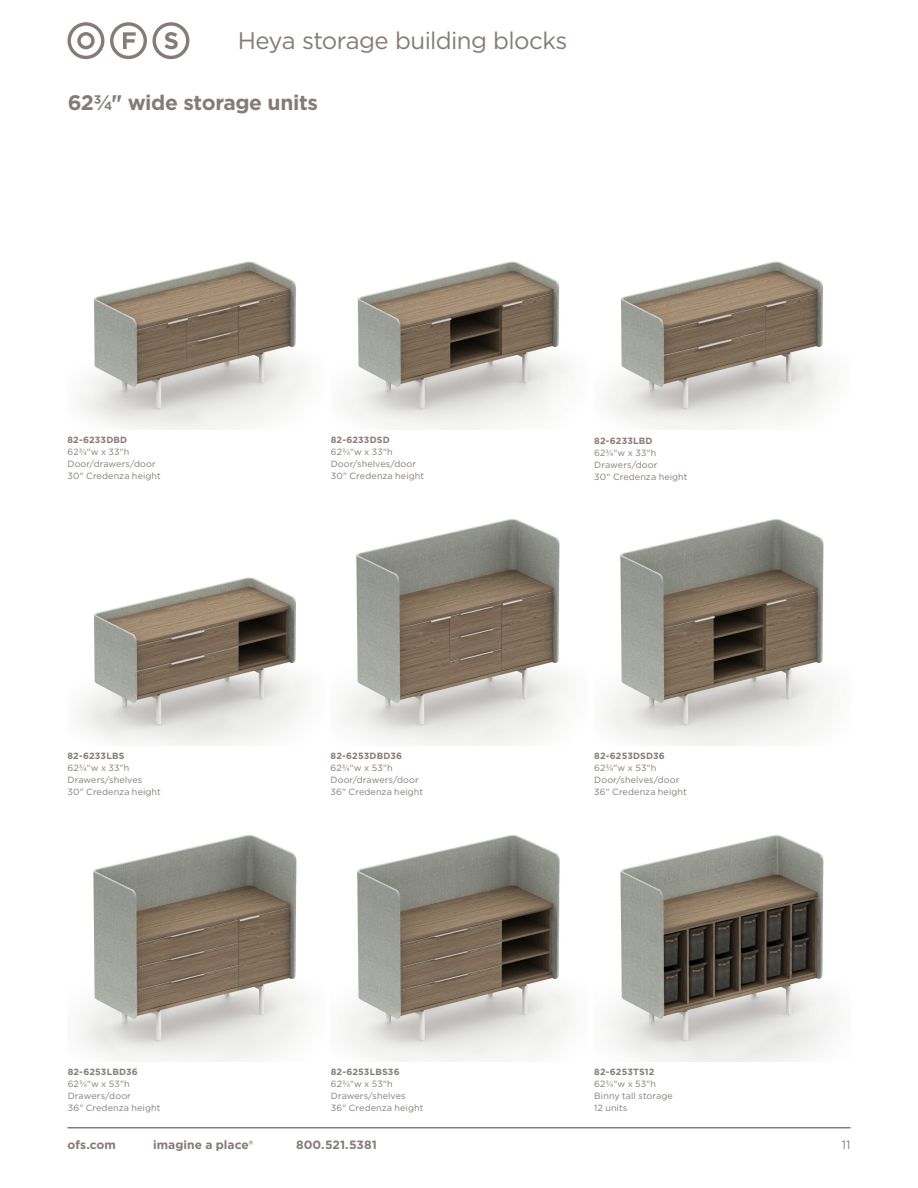
<style>
.page{position:relative;width:918px;height:1188px;background:#fff}
.page>*{position:absolute;margin:0;border:0;box-sizing:border-box;transform-origin:0 0}
.t1{font:24px "Gotham";letter-spacing:-.025em;color:#847c78}
.Heading_16pt_Bold{font:700 21px "Gotham";letter-spacing:-.02em;color:#847c78}
.t2{font:700 12px "Gotham";letter-spacing:.005em;color:#847c78}
.t3{font:12px "Gotham";color:#847c78}
.carolina_ofs_com_8pt_Bold{font:9px "Gotham";letter-spacing:.01em;color:#847c78}
.carolina_ofs_com_8pt_Bold-2{font:700 9px "Gotham";letter-spacing:.015em;color:#847c78}
</style>
<div class="page">
<hr style="left:68px;top:1127px;width:782px;height:1px;background:#847c78">
<svg style="left:67px;top:22px;width:37px;height:37px"></svg>
<svg style="left:110px;top:22px;width:79px;height:37px"></svg>
<img style="left:79px;top:261px;width:227px;height:168px">
<img style="left:346px;top:261px;width:222px;height:168px">
<img style="left:607px;top:261px;width:221px;height:168px">
<img style="left:82px;top:577px;width:224px;height:168px">
<img style="left:343px;top:519px;width:227px;height:226px">
<img style="left:607px;top:519px;width:226px;height:226px">
<img style="left:80px;top:835px;width:227px;height:226px">
<img style="left:345px;top:835px;width:226px;height:226px">
<img style="left:611px;top:835px;width:225px;height:226px">
<h1 class="t1" style="left:238px;top:25px;width:331px">Heya storage building blocks</h1>
<p class="Heading_16pt_Bold" style="left:68px;top:88px;width:252px">623/4" wide storage units</p>
<p class="carolina_ofs_com_8pt_Bold-2" style="left:68px;top:434px;width:61px">82-6233DBD</p>
<p class="carolina_ofs_com_8pt_Bold" style="left:68px;top:446px;width:63px">623/4"w x 33"h</p>
<p class="carolina_ofs_com_8pt_Bold" style="left:68px;top:458px;width:90px">Door/drawers/door</p>
<p class="carolina_ofs_com_8pt_Bold" style="left:68px;top:470px;width:95px">30" Credenza height</p>
<p class="carolina_ofs_com_8pt_Bold-2" style="left:68px;top:750px;width:58px">82-6233LBS</p>
<p class="carolina_ofs_com_8pt_Bold" style="left:68px;top:762px;width:63px">623/4"w x 33"h</p>
<p class="carolina_ofs_com_8pt_Bold" style="left:68px;top:774px;width:76px">Drawers/shelves</p>
<p class="carolina_ofs_com_8pt_Bold" style="left:68px;top:786px;width:95px">30" Credenza height</p>
<p class="carolina_ofs_com_8pt_Bold-2" style="left:68px;top:1066px;width:71px">82-6253LBD36</p>
<p class="carolina_ofs_com_8pt_Bold" style="left:68px;top:1079px;width:63px">623/4"w x 53"h</p>
<p class="carolina_ofs_com_8pt_Bold" style="left:68px;top:1091px;width:65px">Drawers/door</p>
<p class="carolina_ofs_com_8pt_Bold" style="left:68px;top:1103px;width:94px">36" Credenza height</p>
<p class="carolina_ofs_com_8pt_Bold-2" style="left:331px;top:434px;width:60px">82-6233DSD</p>
<p class="carolina_ofs_com_8pt_Bold" style="left:331px;top:446px;width:63px">623/4"w x 33"h</p>
<p class="carolina_ofs_com_8pt_Bold" style="left:331px;top:458px;width:87px">Door/shelves/door</p>
<p class="carolina_ofs_com_8pt_Bold" style="left:331px;top:470px;width:95px">30" Credenza height</p>
<p class="carolina_ofs_com_8pt_Bold-2" style="left:331px;top:750px;width:73px">82-6253DBD36</p>
<p class="carolina_ofs_com_8pt_Bold" style="left:331px;top:762px;width:63px">623/4"w x 53"h</p>
<p class="carolina_ofs_com_8pt_Bold" style="left:331px;top:774px;width:90px">Door/drawers/door</p>
<p class="carolina_ofs_com_8pt_Bold" style="left:331px;top:786px;width:94px">36" Credenza height</p>
<p class="carolina_ofs_com_8pt_Bold-2" style="left:331px;top:1066px;width:70px">82-6253LBS36</p>
<p class="carolina_ofs_com_8pt_Bold" style="left:331px;top:1078px;width:63px">623/4"w x 53"h</p>
<p class="carolina_ofs_com_8pt_Bold" style="left:331px;top:1090px;width:76px">Drawers/shelves</p>
<p class="carolina_ofs_com_8pt_Bold" style="left:331px;top:1102px;width:94px">36" Credenza height</p>
<p class="carolina_ofs_com_8pt_Bold-2" style="left:594px;top:434px;width:60px">82-6233LBD</p>
<p class="carolina_ofs_com_8pt_Bold" style="left:594px;top:447px;width:63px">623/4"w x 33"h</p>
<p class="carolina_ofs_com_8pt_Bold" style="left:594px;top:459px;width:65px">Drawers/door</p>
<p class="carolina_ofs_com_8pt_Bold" style="left:594px;top:471px;width:95px">30" Credenza height</p>
<p class="carolina_ofs_com_8pt_Bold-2" style="left:594px;top:750px;width:72px">82-6253DSD36</p>
<p class="carolina_ofs_com_8pt_Bold" style="left:594px;top:762px;width:63px">623/4"w x 53"h</p>
<p class="carolina_ofs_com_8pt_Bold" style="left:594px;top:774px;width:87px">Door/shelves/door</p>
<p class="carolina_ofs_com_8pt_Bold" style="left:594px;top:786px;width:94px">36" Credenza height</p>
<p class="carolina_ofs_com_8pt_Bold-2" style="left:594px;top:1066px;width:62px">82-6253TS12</p>
<p class="carolina_ofs_com_8pt_Bold" style="left:594px;top:1079px;width:63px">623/4"w x 53"h</p>
<p class="carolina_ofs_com_8pt_Bold" style="left:594px;top:1091px;width:80px">Binny tall storage</p>
<p class="carolina_ofs_com_8pt_Bold" style="left:594px;top:1103px;width:35px">12 units</p>
<h3 class="t2" style="left:68px;top:1137px;width:50px">ofs.com</h3>
<h3 class="t2" style="left:153px;top:1137px;width:102px">imagine a place®</h3>
<h3 class="t2" style="left:296px;top:1137px;width:82px">800.521.5381</h3>
<h3 class="t3" style="left:842px;top:1137px;width:10px">11</h3>
</div>
